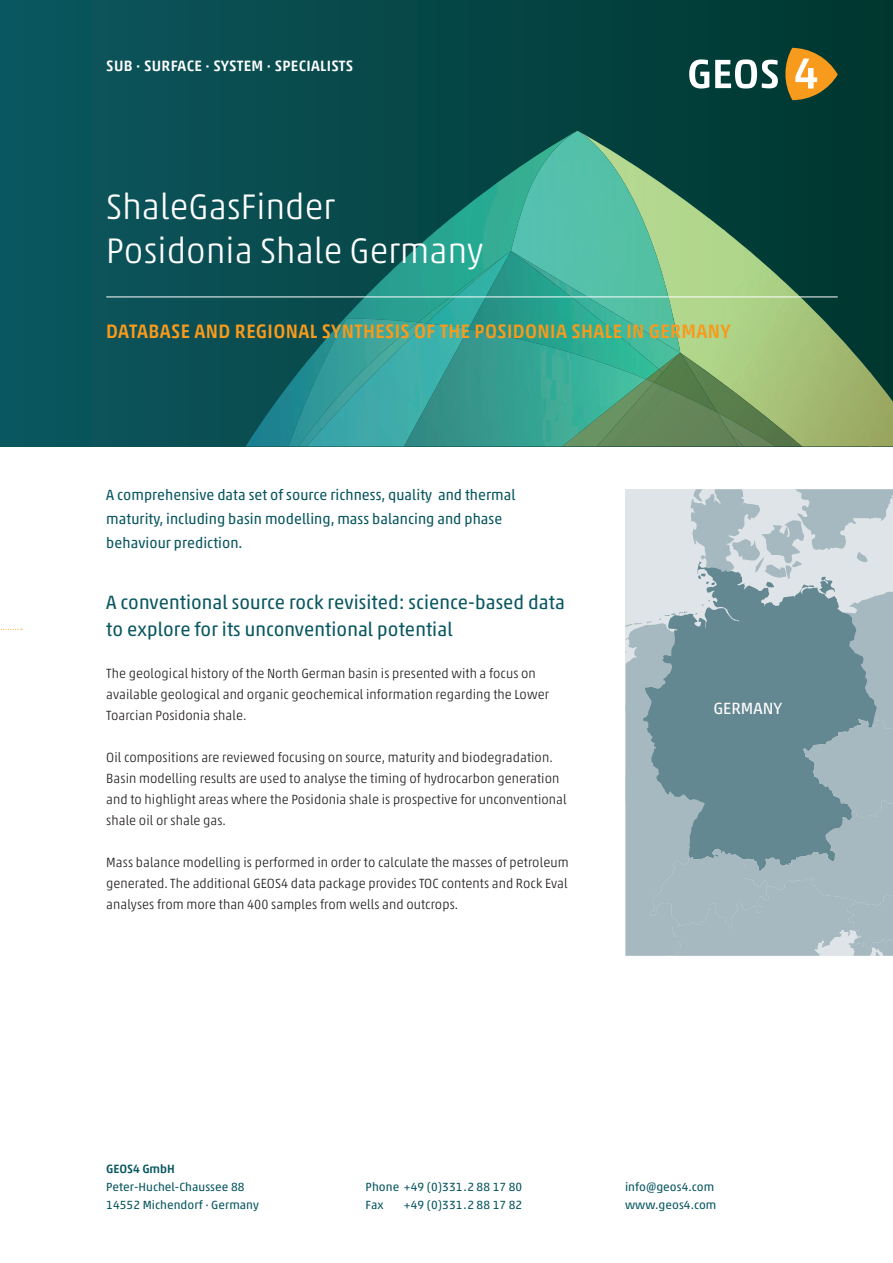
<style>
.page{position:relative;width:893px;height:1263px;background:#fff}
.page>*{position:absolute;margin:0;border:0;box-sizing:border-box;transform-origin:0 0}
.t1{font:300 36px/43.5px "Akko Pro";letter-spacing:.005em;color:#fff;scale:.96 1}
.t2{font:19.5px/27px "Akko Pro";letter-spacing:.005em;color:#095760;scale:.96 1}
.t3{font:500 19.5px "Akko Pro";letter-spacing:.02em;color:#f89a1c;scale:.96 1}
.t4{font:16.5px "Akko Pro";letter-spacing:.005em;color:#fff}
.t5{font:15px/24px "Akko Pro";letter-spacing:.005em;color:#095760;scale:.96 1}
.t6{font:500 15px "Akko Pro";letter-spacing:.02em;color:#fff}
.t7{font:300 13.5px/21px "Akko Pro";letter-spacing:.005em;color:#231f20;scale:.96 1}
.t8{font:12px/18px "Akko Pro";letter-spacing:.005em;color:#095760}
.t9{font:500 12px "Akko Pro";color:#095760}
</style>
<div class="page">
<svg style="left:0;top:446px;width:21px;height:1px"></svg>
<svg style="left:0;top:629px;width:22px;height:1px"></svg>
<div style="left:0;top:0;width:893px;height:446px;background:linear-gradient(to right,#0c575f,#00362e)"></div>
<div style="left:246px;top:131px;width:265px;height:240px;background:#094b4e"></div>
<img style="left:436px;top:132px;width:75px;height:119px">
<img style="left:367px;top:229px;width:71px;height:89px">
<img style="left:298px;top:293px;width:70px;height:25px">
<img style="left:246px;top:371px;width:43px;height:75px">
<div style="left:159px;top:420px;width:71px;height:26px;background:#0b4f54"></div>
<img style="left:418px;top:251px;width:50px;height:72px">
<div style="left:725px;top:131px;width:168px;height:222px;background:#003932"></div>
<img style="left:871px;top:353px;width:22px;height:19px">
<img style="left:680px;top:131px;width:45px;height:148px">
<img style="left:723px;top:229px;width:75px;height:124px">
<div style="left:680px;top:279px;width:45px;height:74px;background:#b1d68c"></div>
<img style="left:796px;top:293px;width:75px;height:153px">
<img style="left:870px;top:372px;width:23px;height:74px">
<img style="left:511px;top:131px;width:169px;height:120px">
<img style="left:577px;top:131px;width:80px;height:120px">
<img style="left:468px;top:251px;width:43px;height:78px">
<img style="left:511px;top:251px;width:169px;height:102px">
<img style="left:743px;top:353px;width:59px;height:93px">
<div style="left:816px;top:421px;width:70px;height:25px;background:#9dad65"></div>
<img style="left:289px;top:318px;width:129px;height:128px">
<img style="left:298px;top:322px;width:128px;height:124px">
<img style="left:404px;top:329px;width:242px;height:117px">
<img style="left:743px;top:412px;width:33px;height:34px">
<svg style="left:597px;top:353px;width:146px;height:93px;background:#629666"></svg>
<img style="left:562px;top:379px;width:92px;height:67px">
<div style="left:626px;top:489px;width:267px;height:467px;background:#dee4e7"></div>
<svg style="left:691px;top:489px;width:202px;height:73px"></svg>
<svg style="left:697px;top:562px;width:169px;height:30px"></svg>
<svg style="left:626px;top:592px;width:267px;height:364px;background:#89a4ac"></svg>
<hr style="left:106px;top:297px;width:732px;height:1px;background:#fff">
<svg style="left:689px;top:59px;width:20px;height:30px"></svg>
<svg style="left:715px;top:48px;width:123px;height:52px"></svg>
<p class="t6" style="left:106px;top:57px;width:249px">SUB · SURFACE · SYSTEM · SPECIALISTS</p>
<h1 class="t1" style="left:106px;top:185px;width:394px">ShaleGasFinder<br>Posidonia Shale Germany</h1>
<h2 class="t3" style="left:106px;top:319px;width:652px">DATABASE AND REGIONAL SYNTHESIS OF THE POSIDONIA SHALE IN GERMANY</h2>
<p class="t5" style="left:106px;top:483px;width:428px">A comprehensive data set of source richness, quality and thermal maturity, including basin modelling, mass balancing and phase behaviour prediction.</p>
<h2 class="t2" style="left:106px;top:588px;width:479px">A conventional source rock revisited: science-based data to explore for its unconventional potential</h2>
<p class="t7" style="left:106px;top:663px;width:463px">The geological history of the North German basin is presented with a focus on available geological and organic geochemical information regarding the Lower<br>Toarcian Posidonia shale.</p>
<p class="t7" style="left:106px;top:747px;width:481px">Oil compositions are reviewed focusing on source, maturity and biodegradation.<br>Basin modelling results are used to analyse the timing of hydrocarbon generation and to highlight areas where the Posidonia shale is prospective for unconventional shale oil or shale gas.</p>
<p class="t7" style="left:106px;top:852px;width:483px;text-align:justify">Mass balance modelling is performed in order to calculate the masses of petroleum generated. The additional GEOS4 data package provides TOC contents and Rock Eval analyses from more than 400 samples from wells and outcrops.</p>
<p class="t4" style="left:713px;top:698px;width:71px">GERMANY</p>
<p class="t9" style="left:106px;top:1161px;width:70px">GEOS4 GmbH</p>
<p class="t8" style="left:106px;top:1178px;width:154px">Peter-Huchel-Chaussee 88<br>14552 Michendorf · Germany</p>
<p class="t8" style="left:366px;top:1178px;width:158px">Phone +49 (0)331.2 88 17 80<br>Fax</p>
<p class="t8" style="left:404px;top:1196px;width:120px">+49 (0)331.2 88 17 82</p>
<p class="t8" style="left:625px;top:1178px;width:93px">info@geos4.com www.geos4.com</p>
</div>
